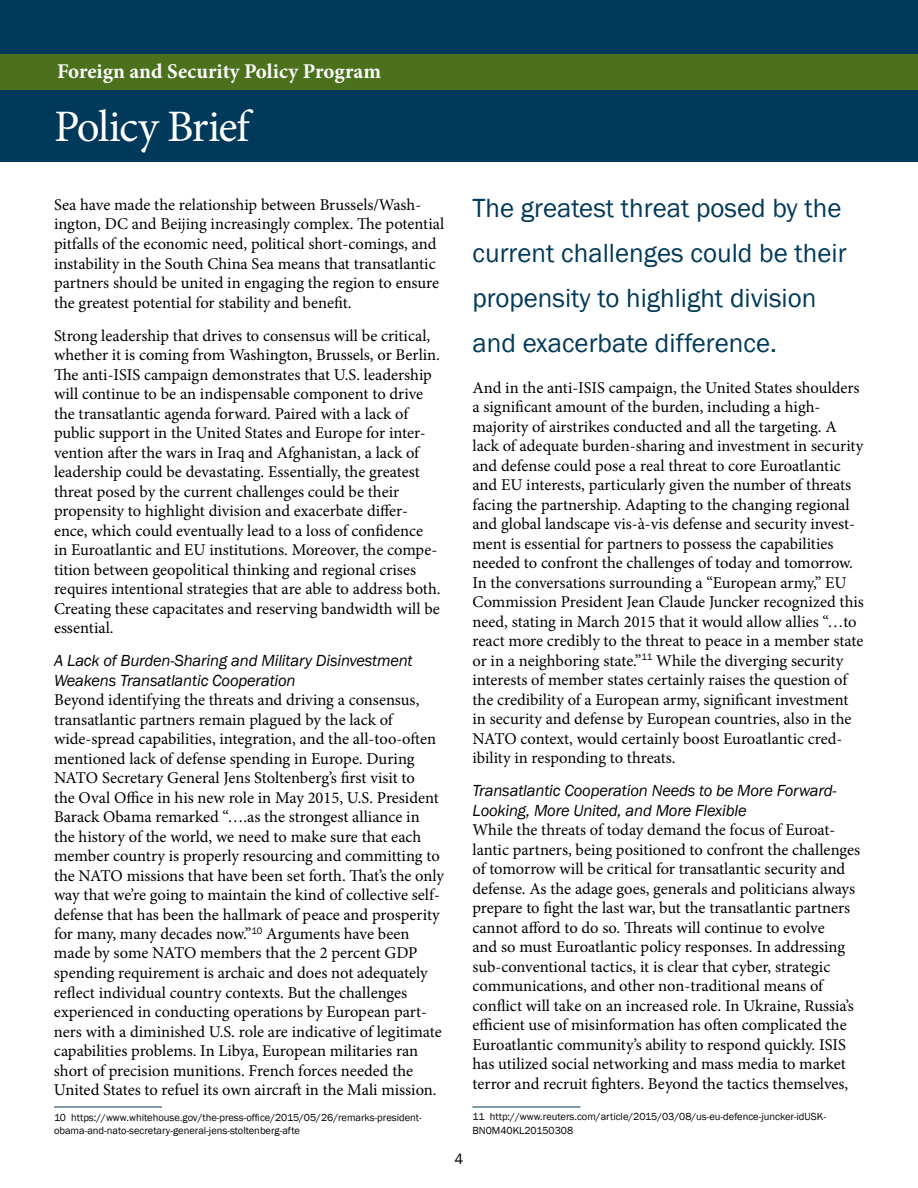
<style>
.page{position:relative;width:918px;height:1188px;background:#fff}
.page>*{position:absolute;margin:0;border:0;box-sizing:border-box;transform-origin:0 0}
.t1{font:45px "Minion Pro";letter-spacing:-.035em;color:#fff}
.t2{font:27px/45px "Franklin Gothic";color:#00395a}
.t3{font:700 21px "Minion Pro";color:#fff}
.t4{font:16.5px/19.5px "Minion Pro";color:#000}
.t5{font:italic 16.5px/19.5px "Franklin Gothic";letter-spacing:-.01em;color:#000}
.t6{font:15px "Franklin Gothic";color:#000}
.t7{font:10.5px/13.5px "Franklin Gothic";color:#000}
</style>
<div class="page">
<div style="left:0;top:0;width:918px;height:162px;background:#00395a"></div>
<div style="left:0;top:54px;width:918px;height:36px;background:#4b711d"></div>
<hr style="left:54px;top:1107px;width:108px;height:1px;background:#00395a">
<hr style="left:472px;top:1107px;width:108px;height:1px;background:#00395a">
<p class="t3" style="left:57px;top:57px;width:326px">Foreign and Security Policy Program</p>
<h1 class="t1" style="left:54px;top:96px;width:197px">Policy Brief</h1>
<p class="t4" style="left:54px;top:195px;width:392px">Sea have made the relationship between Brussels/Wash&shy;ington, DC and Beijing increasingly complex. The potential pitfalls of the economic need, political short-comings, and instability in the South China Sea means that transatlantic partners should be united in engaging the region to ensure the greatest potential for stability and benefit.</p>
<p class="t4" style="left:54px;top:326px;width:388px">Strong leadership that drives to consensus will be critical, whether it is coming from Washington, Brussels, or Berlin.<br>The anti-ISIS campaign demonstrates that U.S. leadership will continue to be an indispensable component to drive the transatlantic agenda forward. Paired with a lack of public support in the United States and Europe for inter&shy;vention after the wars in Iraq and Afghanistan, a lack of leadership could be devastating. Essentially, the greatest threat posed by the current challenges could be their propensity to highlight division and exacerbate differ&shy;ence, which could eventually lead to a loss of confidence in Euroatlantic and EU institutions. Moreover, the compe&shy;tition between geopolitical thinking and regional crises requires intentional strategies that are able to address both.<br>Creating these capacitates and reserving bandwidth will be essential.</p>
<p class="t5" style="left:54px;top:651px;width:360px">A Lack of Burden-Sharing and Military Disinvestment<br>Weakens Transatlantic Cooperation</p>
<p class="t4" style="left:54px;top:690px;width:392px">Beyond identifying the threats and driving a consensus, transatlantic partners remain plagued by the lack of wide-spread capabilities, integration, and the all-too-often mentioned lack of defense spending in Europe. During NATO Secretary General Jens Stoltenberg’s first visit to<br>the Oval Office in his new role in May 2015, U.S. President Barack Obama remarked “….as the strongest alliance in the history of the world, we need to make sure that each member country is properly resourcing and committing to the NATO missions that have been set forth. That’s the only way that we’re going to maintain the kind of collective self&shy;defense that has been the hallmark of peace and prosperity for many, many decades now.”<sup>10</sup> Arguments have been made by some NATO members that the 2 percent GDP spending requirement is archaic and does not adequately reflect individual country contexts. But the challenges experienced in conducting operations by European part&shy;ners with a diminished U.S. role are indicative of legitimate capabilities problems. In Libya, European militaries ran short of precision munitions. French forces needed the United States to refuel its own aircraft in the Mali mission.</p>
<p class="t7" style="left:54px;top:1110px;width:369px">10 https://www.whitehouse.gov/the-press-office/2015/05/26/remarks-president&shy;obama-and-nato-secretary-general-jens-stoltenberg-afte</p>
<h2 class="t2" style="left:472px;top:186px;width:376px">The greatest threat posed by the current challenges could be their propensity to highlight division and exacerbate difference.</h2>
<p class="t6" style="left:455px;top:1150px;width:10px">4</p>
<p class="t4" style="left:472px;top:378px;width:393px">And in the anti-ISIS campaign, the United States shoulders a significant amount of the burden, including a high&shy;majority of airstrikes conducted and all the targeting. A lack of adequate burden-sharing and investment in security and defense could pose a real threat to core Euroatlantic and EU interests, particularly given the number of threats facing the partnership. Adapting to the changing regional and global landscape vis-à-vis defense and security invest&shy;ment is essential for partners to possess the capabilities needed to confront the challenges of today and tomorrow.<br>In the conversations surrounding a “European army,” EU Commission President Jean Claude Juncker recognized this need, stating in March 2015 that it would allow allies “…to react more credibly to the threat to peace in a member state or in a neighboring state.”<sup>11</sup> While the diverging security interests of member states certainly raises the question of the credibility of a European army, significant investment in security and defense by European countries, also in the NATO context, would certainly boost Euroatlantic cred&shy;ibility in responding to threats.</p>
<p class="t5" style="left:473px;top:781px;width:366px">Transatlantic Cooperation Needs to be More Forward-<br>Looking, More United, and More Flexible</p>
<p class="t4" style="left:473px;top:820px;width:389px">While the threats of today demand the focus of Euroat&shy;lantic partners, being positioned to confront the challenges of tomorrow will be critical for transatlantic security and defense. As the adage goes, generals and politicians always prepare to fight the last war, but the transatlantic partners cannot afford to do so. Threats will continue to evolve<br>and so must Euroatlantic policy responses. In addressing sub-conventional tactics, it is clear that cyber, strategic communications, and other non-traditional means of conflict will take on an increased role. In Ukraine, Russia’s efficient use of misinformation has often complicated the Euroatlantic community’s ability to respond quickly. ISIS has utilized social networking and mass media to market terror and recruit fighters. Beyond the tactics themselves,</p>
<p class="t7" style="left:472px;top:1110px;width:355px">11 http://www.reuters.com/article/2015/03/08/us-eu-defence-juncker-idUSK-<br>BN0M40KL20150308</p>
</div>
